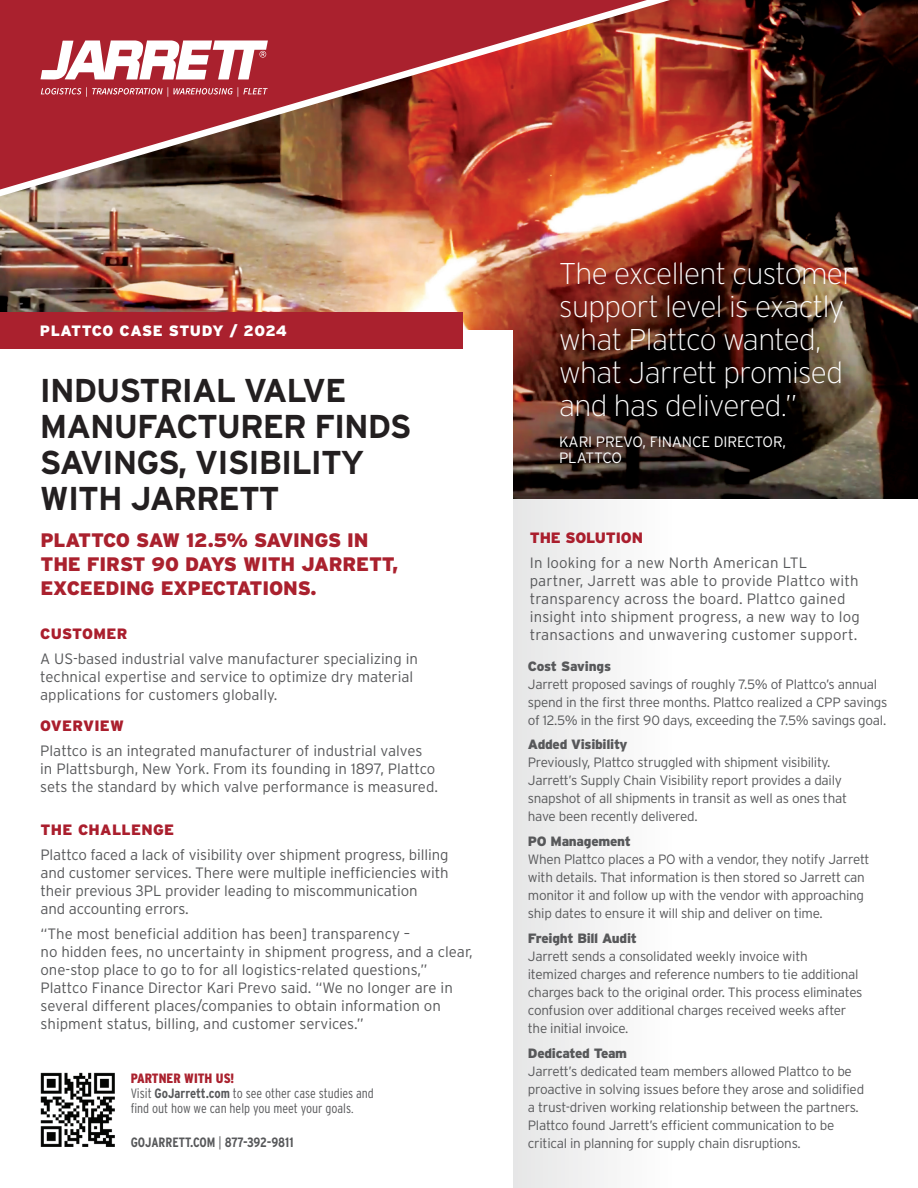
<style>
.page{position:relative;width:918px;height:1188px;background:#fff}
.page>*{position:absolute;margin:0;border:0;box-sizing:border-box;transform-origin:0 0}
.t1{font:700 33px/36px "Interstate";letter-spacing:-.03em;color:#231f20}
.t2{font:200 30px/33px "Interstate";letter-spacing:-.02em;color:#fff}
.t3{font:900 19.5px/24px "Interstate";letter-spacing:-.01em;color:#aa212e}
.t4{font:300 15px/18px "Interstate";color:#57585a}
.t5{font:300 15px/16.5px "Interstate";letter-spacing:-.01em;color:#fff}
.t6{font:900 15px "Interstate";letter-spacing:.02em;color:#aa1e2d}
.t7{font:900 15px "Interstate";letter-spacing:.02em;color:#fff}
.t8{font:900 15px "Interstate";letter-spacing:-.01em;color:#aa1e2d}
.t9{font:300 13.5px/18px "Interstate";letter-spacing:-.02em;color:#57585a}
.t10{font:300 13.5px/15px "Interstate Condensed";color:#57585a}
.t11{font:900 13.5px "Interstate";letter-spacing:-.02em;color:#57585a}
.t12{font:700 13.5px "Interstate Condensed";letter-spacing:-.005em;color:#57585a}
.s1{font-weight:900;color:#aa212e}
.s2{font-weight:700}
.s3{font-weight:300}
</style>
<div class="page">
<img style="left:0;top:0;width:918px;height:498px">
<img style="left:0;top:0;width:670px;height:196px">
<div style="left:513px;top:496px;width:162px;height:692px;background:#f2f2f2"></div>
<div style="left:0;top:331px;width:513px;height:274px;background:#fff"></div>
<img style="left:0;top:0;width:647px;height:190px">
<div style="left:0;top:312px;width:462px;height:37px;background:#aa212e"></div>
<img style="left:40px;top:1072px;width:75px;height:75px">
<svg style="left:40px;top:40px;width:228px;height:40px"></svg>
<svg style="left:41px;top:87px;width:227px;height:10px;background:#bc525c"></svg>
<p class="t7" style="left:40px;top:322px;width:248px">PLATTCO CASE STUDY / 2024</p>
<h1 class="t1" style="left:40px;top:372px;width:373px">INDUSTRIAL VALVE<br>MANUFACTURER FINDS<br>SAVINGS, VISIBILITY<br>WITH JARRETT</h1>
<h3 class="t3" style="left:40px;top:528px;width:359px">PLATTCO SAW 12.5% SAVINGS IN<br>THE FIRST 90 DAYS WITH JARRETT,<br>EXCEEDING EXPECTATIONS.</h3>
<p class="t6" style="left:40px;top:625px;width:89px">CUSTOMER</p>
<p class="t4" style="left:40px;top:649px;width:379px">A US-based industrial valve manufacturer specializing in technical expertise and service to optimize dry material applications for customers globally.</p>
<p class="t6" style="left:40px;top:718px;width:85px">OVERVIEW</p>
<p class="t4" style="left:40px;top:742px;width:399px">Plattco is an integrated manufacturer of industrial valves in Plattsburgh, New York. From its founding in 1897, Plattco sets the standard by which valve performance is measured.</p>
<p class="t6" style="left:40px;top:822px;width:135px">THE CHALLENGE</p>
<p class="t4" style="left:40px;top:846px;width:410px">Plattco faced a lack of visibility over shipment progress, billing and customer services. There were multiple inefficiencies with their previous 3PL provider leading to miscommunication<br>and accounting errors.</p>
<p class="t4" style="left:40px;top:924px;width:434px">“The most beneficial addition has been] transparency –<br>no hidden fees, no uncertainty in shipment progress, and a clear, one-stop place to go to for all logistics-related questions,” Plattco Finance Director Kari Prevo said. “We no longer are in several different places/companies to obtain information on shipment status, billing, and customer services.”</p>
<p class="t10" style="left:131px;top:1070px;width:245px"><span class="s1">PARTNER WITH US!<br></span>Visit <span class="s2">GoJarrett.com</span> to see other case studies and find out how we can help you meet your goals.</p>
<p class="t12" style="left:131px;top:1135px;width:165px">GOJARRETT.COM <span class="s3">|</span> 877-392-9811</p>
<h2 class="t2" style="left:559px;top:257px;width:297px">The excellent customer support level is exactly what Plattco wanted, what Jarrett promised and has delivered.”</h2>
<p class="t5" style="left:559px;top:433px;width:228px">KARI PREVO, FINANCE DIRECTOR,<br>PLATTCO</p>
<p class="t8" style="left:530px;top:529px;width:115px">THE SOLUTION</p>
<p class="t4" style="left:530px;top:554px;width:332px">In looking for a new North American LTL partner, Jarrett was able to provide Plattco with transparency across the board. Plattco gained insight into shipment progress, a new way to log transactions and unwavering customer support.</p>
<p class="t11" style="left:528px;top:658px;width:85px">Cost Savings</p>
<p class="t9" style="left:528px;top:675px;width:361px">Jarrett proposed savings of roughly 7.5% of Plattco’s annual spend in the first three months. Plattco realized a CPP savings of 12.5% in the first 90 days, exceeding the 7.5% savings goal.</p>
<p class="t11" style="left:528px;top:737px;width:101px">Added Visibility</p>
<p class="t9" style="left:528px;top:754px;width:321px">Previously, Plattco struggled with shipment visibility.<br>Jarrett’s Supply Chain Visibility report provides a daily snapshot of all shipments in transit as well as ones that have been recently delivered.</p>
<p class="t11" style="left:528px;top:834px;width:104px">PO Management</p>
<p class="t9" style="left:528px;top:850px;width:343px">When Plattco places a PO with a vendor, they notify Jarrett with details. That information is then stored so Jarrett can monitor it and follow up with the vendor with approaching ship dates to ensure it will ship and deliver on time.</p>
<p class="t11" style="left:528px;top:930px;width:111px">Freight Bill Audit</p>
<p class="t9" style="left:528px;top:947px;width:336px">Jarrett sends a consolidated weekly invoice with<br>itemized charges and reference numbers to tie additional charges back to the original order. This process eliminates confusion over additional charges received weeks after the initial invoice.</p>
<p class="t11" style="left:528px;top:1045px;width:101px">Dedicated Team</p>
<p class="t9" style="left:528px;top:1062px;width:338px">Jarrett’s dedicated team members allowed Plattco to be proactive in solving issues before they arose and solidified a trust-driven working relationship between the partners.<br>Plattco found Jarrett’s efficient communication to be critical in planning for supply chain disruptions.</p>
</div>
